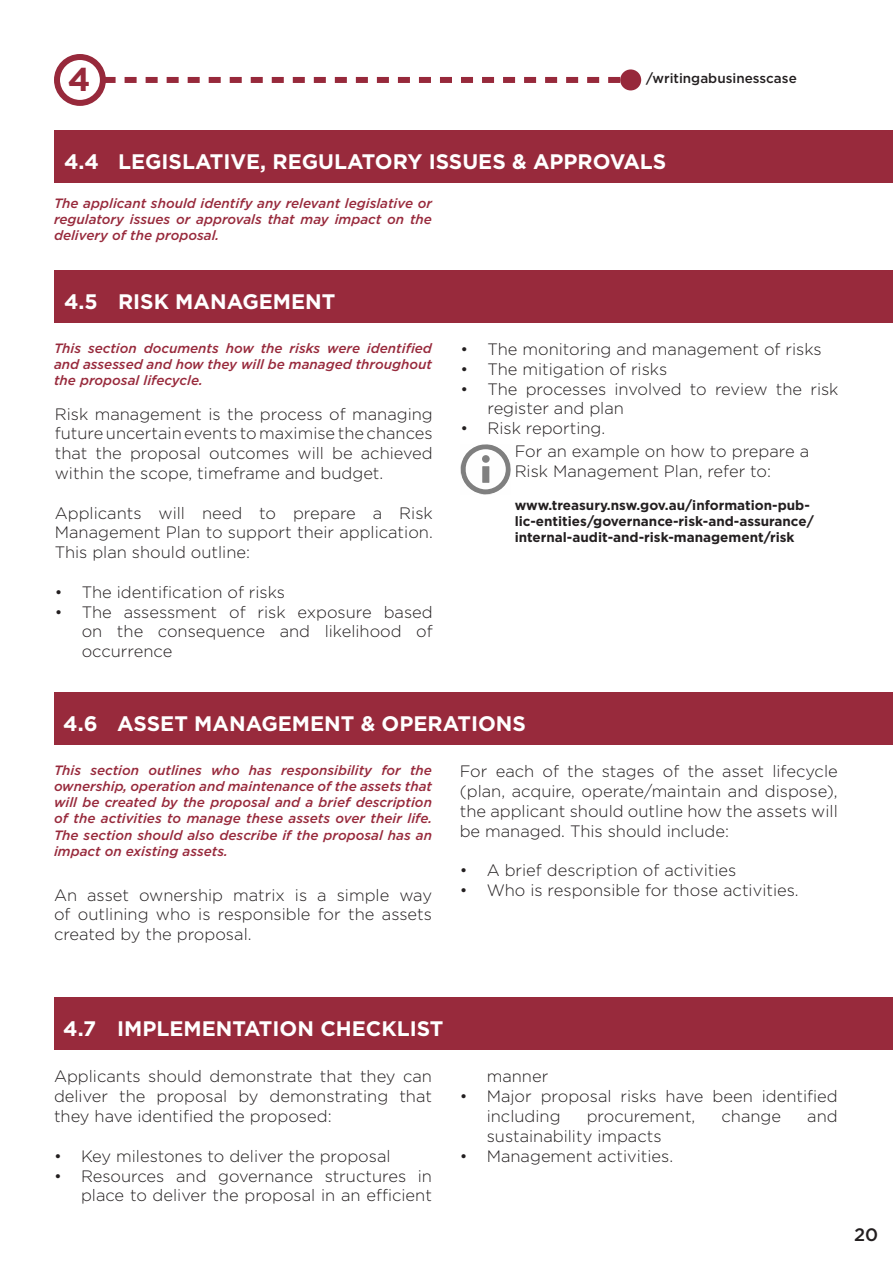
<style>
.page{position:relative;width:893px;height:1263px;background:#fff}
.page>*{position:absolute;margin:0;border:0;box-sizing:border-box;transform-origin:0 0}
.t1{font:700 33px "Gotham";color:#97293b}
.t2{font:700 21px "Gotham";color:#fff}
.t3{font:500 18px "Gotham";color:#231f20}
.t4{font:300 16.5px/19.8px "Gotham";color:#231f20;text-align:justify}
.t5{font:italic 500 13.5px/16.2px "Gotham";color:#982a3c;text-align:justify}
.t6{font:700 13.5px/16.2px "Gotham";color:#231f20}
.t7{font:500 13.5px "Gotham";color:#231f20}
</style>
<div class="page">
<div style="left:54px;top:54px;width:52px;height:52px;border:6px solid #97293b;border-radius:50%"></div>
<svg style="left:104px;top:77px;width:516px;height:6px"></svg>
<div style="left:620px;top:69px;width:21px;height:21px;background:#97293b;border-radius:50%"></div>
<div style="left:54px;top:130px;width:839px;height:53px;background:#982a3c"></div>
<div style="left:54px;top:692px;width:838px;height:53px;background:#982a3c"></div>
<div style="left:54px;top:270px;width:839px;height:53px;background:#982a3c"></div>
<div style="left:54px;top:997px;width:839px;height:53px;background:#982a3c"></div>
<svg style="left:460px;top:444px;width:51px;height:51px"></svg>
<div style="left:482px;top:455px;width:8px;height:8px;background:#808080;border-radius:50%"></div>
<p class="t1" style="left:68px;top:58px;width:24px">4</p>
<p class="t7" style="left:646px;top:70px;width:152px">/writingabusinesscase</p>
<p class="t2" style="left:64px;top:147px;width:604px">4.4 LEGISLATIVE, REGULATORY ISSUES &amp; APPROVALS</p>
<p class="t5" style="left:54px;top:194px;width:380px">The applicant should identify any relevant legislative or regulatory issues or approvals that may impact on the delivery of the proposal.</p>
<p class="t2" style="left:64px;top:287px;width:273px">4.5 RISK MANAGEMENT</p>
<p class="t5" style="left:54px;top:340px;width:380px">This section documents how the risks were identified and assessed and how they will be managed throughout the proposal lifecycle.</p>
<p class="t4" style="left:55px;top:403px;width:380px">Risk management is the process of managing future uncertain events to maximise the chances that the proposal outcomes will be achieved within the scope, timeframe and budget.</p>
<p class="t4" style="left:55px;top:502px;width:380px">Applicants will need to prepare a Risk Management Plan to support their application.<br>This plan should outline:</p>
<p class="t4" style="left:55px;top:582px;width:232px">• The identification of risks</p>
<p class="t4" style="left:82px;top:601px;width:352px;text-indent:-27px">• The assessment of risk exposure based on the consequence and likelihood of occurrence</p>
<p class="t4" style="left:460px;top:339px;width:363px">• The monitoring and management of risks</p>
<p class="t4" style="left:460px;top:359px;width:208px">• The mitigation of risks</p>
<p class="t4" style="left:487px;top:378px;width:353px;text-indent:-27px">• The processes involved to review the risk register and plan</p>
<p class="t4" style="left:460px;top:418px;width:146px">• Risk reporting.</p>
<p class="t4" style="left:515px;top:441px;width:296px">For an example on how to prepare a<br>Risk Management Plan, refer to:</p>
<p class="t6" style="left:515px;top:497px;width:301px">www.treasury.nsw.gov.au/information-pub&shy;lic-entities/governance-risk-and-assurance/ internal-audit-and-risk-management/risk</p>
<p class="t2" style="left:63px;top:709px;width:464px">4.6 ASSET MANAGEMENT &amp; OPERATIONS</p>
<p class="t5" style="left:54px;top:762px;width:380px">This section outlines who has responsibility for the ownership, operation and maintenance of the assets that will be created by the proposal and a brief description of the activities to manage these assets over their life.<br>The section should also describe if the proposal has an impact on existing assets.</p>
<p class="t4" style="left:54px;top:884px;width:380px">An asset ownership matrix is a simple way of outlining who is responsible for the assets created by the proposal.</p>
<p class="t4" style="left:460px;top:761px;width:380px">For each of the stages of the asset lifecycle (plan, acquire, operate/maintain and dispose), the applicant should outline how the assets will be managed. This should include:</p>
<p class="t4" style="left:460px;top:860px;width:278px">• A brief description of activities</p>
<p class="t4" style="left:460px;top:880px;width:341px">• Who is responsible for those activities.</p>
<p class="t2" style="left:63px;top:1014px;width:382px">4.7 IMPLEMENTATION CHECKLIST</p>
<p class="t4" style="left:54px;top:1066px;width:380px">Applicants should demonstrate that they can deliver the proposal by demonstrating that they have identified the proposed:</p>
<p class="t4" style="left:54px;top:1145px;width:338px">• Key milestones to deliver the proposal</p>
<p class="t4" style="left:54px;top:1165px;width:380px;text-align:right">• Resources and governance structures in place to deliver the proposal in an efficient</p>
<p class="t4" style="left:487px;top:1066px;width:63px">manner</p>
<p class="t4" style="left:487px;top:1086px;width:353px;text-indent:-27px">• Major proposal risks have been identified including</p>
<p class="t4" style="left:587px;top:1106px;width:110px">procurement,</p>
<p class="t4" style="left:721px;top:1106px;width:61px">change</p>
<p class="t4" style="left:807px;top:1106px;width:32px">and</p>
<p class="t4" style="left:487px;top:1126px;width:176px">sustainability impacts</p>
<p class="t4" style="left:460px;top:1145px;width:215px">• Management activities.</p>
<p class="t3" style="left:854px;top:1223px;width:26px">20</p>
</div>
